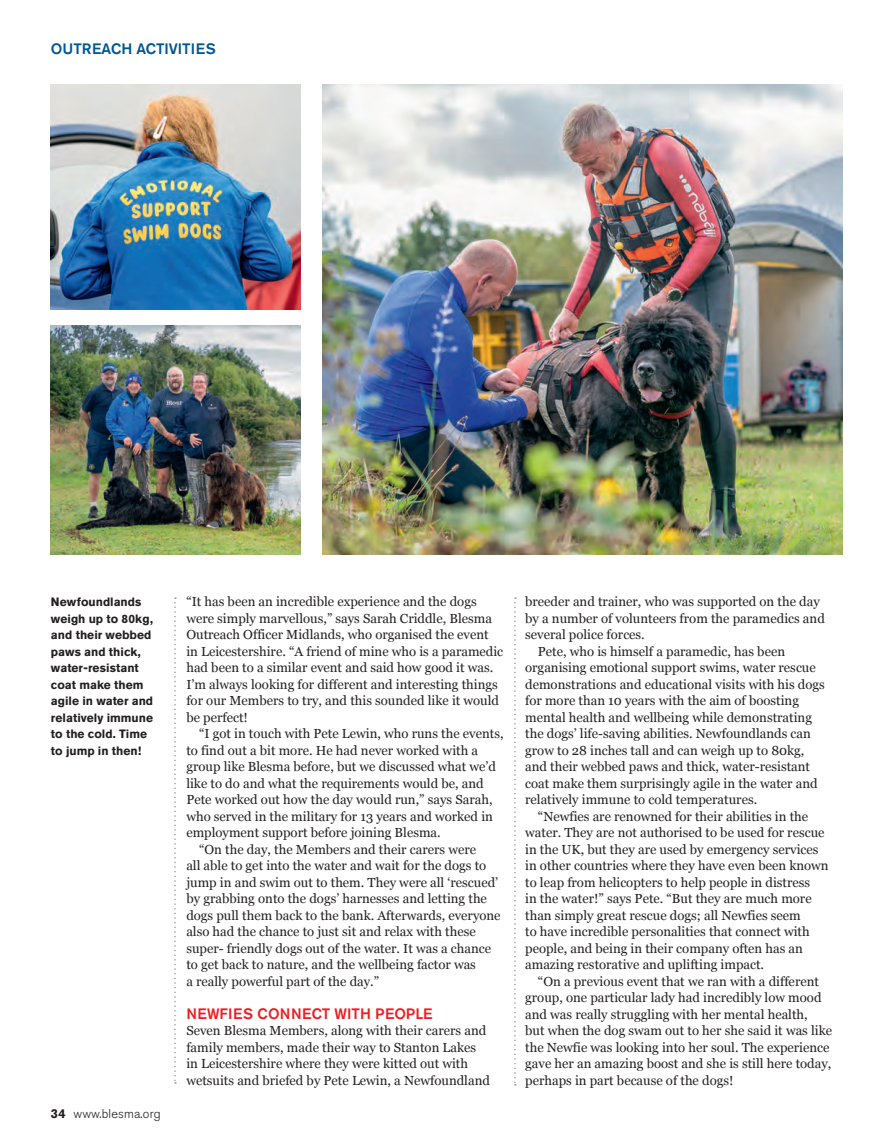
<style>
.page{position:relative;width:893px;height:1148px;background:#fff}
.page>*{position:absolute;margin:0;border:0;box-sizing:border-box;transform-origin:0 0}
.t1{font:500 15px "Akzidenz Grotesk BQ";letter-spacing:.01em;color:#ee1d23}
.t2{font:500 15px "Akzidenz Grotesk BQ";color:#005595}
.t3{font:13.2px/16.5px "Georgia";color:#231f20}
.t4{font:300 12.75px "Akzidenz Grotesk Std";letter-spacing:.01em;color:#231f20}
.t5{font:700 12px/16.5px "Akzidenz Grotesk BQ";color:#231f20}
.s1{font-weight:700}
</style>
<div class="page">
<svg style="left:514px;top:597px;width:2px;height:488px"></svg>
<svg style="left:174px;top:597px;width:2px;height:487px"></svg>
<img style="left:322px;top:84px;width:520px;height:470px">
<img style="left:51px;top:326px;width:249px;height:228px">
<img style="left:51px;top:84px;width:249px;height:225px">
<p class="t2" style="left:51px;top:39px;width:166px">OUTREACH ACTIVITIES</p>
<p class="t5" style="left:51px;top:594px;width:104px">Newfoundlands weigh up to 80kg, and their webbed paws and thick, water-resistant coat make them agile in water and relatively immune to the cold. Time to jump in then!</p>
<p class="t4" style="left:51px;top:1106px;width:111px"><span class="s1">34</span> www.blesma.org</p>
<p class="t3" style="left:186px;top:593px;width:318px">“It has been an incredible experience and the dogs were simply marvellous,” says Sarah Criddle, Blesma Outreach Officer Midlands, who organised the event in Leicestershire. “A friend of mine who is a paramedic had been to a similar event and said how good it was.<br>I’m always looking for different and interesting things for our Members to try, and this sounded like it would be perfect!</p>
<p class="t3" style="left:199px;top:725px;width:306px">“I got in touch with Pete Lewin, who runs the events,</p>
<p class="t3" style="left:186px;top:741px;width:293px">to find out a bit more. He had never worked with a</p>
<p class="t3" style="left:186px;top:758px;width:311px">group like Blesma before, but we discussed what we’d</p>
<p class="t3" style="left:186px;top:774px;width:299px">like to do and what the requirements would be, and</p>
<p class="t3" style="left:186px;top:791px;width:308px">Pete worked out how the day would run,” says Sarah,</p>
<p class="t3" style="left:186px;top:807px;width:308px">who served in the military for 13 years and worked in</p>
<p class="t3" style="left:186px;top:824px;width:256px">employment support before joining Blesma.</p>
<p class="t3" style="left:199px;top:840px;width:278px">“On the day, the Members and their carers were</p>
<p class="t3" style="left:186px;top:857px;width:301px">all able to get into the water and wait for the dogs to</p>
<p class="t3" style="left:186px;top:873px;width:313px">jump in and swim out to them. They were all ‘rescued’</p>
<p class="t3" style="left:186px;top:890px;width:302px">by grabbing onto the dogs’ harnesses and letting the</p>
<p class="t3" style="left:186px;top:906px;width:316px">dogs pull them back to the bank. Afterwards, everyone</p>
<p class="t3" style="left:186px;top:923px;width:291px">also had the chance to just sit and relax with these</p>
<p class="t3" style="left:186px;top:939px;width:306px">super- friendly dogs out of the water. It was a chance</p>
<p class="t3" style="left:186px;top:956px;width:291px">to get back to nature, and the wellbeing factor was</p>
<p class="t3" style="left:186px;top:972px;width:194px">a really powerful part of the day.”</p>
<p class="t1" style="left:186px;top:1004px;width:248px">NEWFIES CONNECT WITH PEOPLE</p>
<p class="t3" style="left:186px;top:1022px;width:305px">Seven Blesma Members, along with their carers and family members, made their way to Stanton Lakes in Leicestershire where they were kitted out with wetsuits and briefed by Pete Lewin, a Newfoundland</p>
<p class="t3" style="left:525px;top:593px;width:296px">breeder and trainer, who was supported on the day</p>
<p class="t3" style="left:525px;top:609px;width:301px">by a number of volunteers from the paramedics and</p>
<p class="t3" style="left:525px;top:626px;width:121px">several police forces.</p>
<p class="t3" style="left:538px;top:642px;width:249px">Pete, who is himself a paramedic, has been</p>
<p class="t3" style="left:525px;top:659px;width:292px">organising emotional support swims, water rescue</p>
<p class="t3" style="left:525px;top:675px;width:301px">demonstrations and educational visits with his dogs</p>
<p class="t3" style="left:525px;top:692px;width:275px">for more than 10 years with the aim of boosting</p>
<p class="t3" style="left:525px;top:708px;width:288px">mental health and wellbeing while demonstrating</p>
<p class="t3" style="left:525px;top:725px;width:287px">the dogs’ life-saving abilities. Newfoundlands can</p>
<p class="t3" style="left:525px;top:741px;width:281px">grow to 28 inches tall and can weigh up to 80kg,</p>
<p class="t3" style="left:525px;top:758px;width:286px">and their webbed paws and thick, water-resistant</p>
<p class="t3" style="left:525px;top:774px;width:294px">coat make them surprisingly agile in the water and</p>
<p class="t3" style="left:525px;top:791px;width:233px">relatively immune to cold temperatures.</p>
<p class="t3" style="left:538px;top:807px;width:272px">“Newfies are renowned for their abilities in the</p>
<p class="t3" style="left:525px;top:824px;width:301px">water. They are not authorised to be used for rescue</p>
<p class="t3" style="left:525px;top:840px;width:295px">in the UK, but they are used by emergency services</p>
<p class="t3" style="left:525px;top:857px;width:305px">in other countries where they have even been known</p>
<p class="t3" style="left:525px;top:873px;width:286px">to leap from helicopters to help people in distress</p>
<p class="t3" style="left:525px;top:890px;width:288px">in the water!” says Pete. “But they are much more</p>
<p class="t3" style="left:525px;top:906px;width:277px">than simply great rescue dogs; all Newfies seem</p>
<p class="t3" style="left:525px;top:923px;width:286px">to have incredible personalities that connect with</p>
<p class="t3" style="left:525px;top:939px;width:279px">people, and being in their company often has an</p>
<p class="t3" style="left:525px;top:956px;width:240px">amazing restorative and uplifting impact.</p>
<p class="t3" style="left:538px;top:972px;width:283px">“On a previous event that we ran with a different</p>
<p class="t3" style="left:525px;top:989px;width:298px">group, one particular lady had incredibly low mood</p>
<p class="t3" style="left:525px;top:1005px;width:284px">and was really struggling with her mental health,</p>
<p class="t3" style="left:525px;top:1022px;width:308px">but when the dog swam out to her she said it was like</p>
<p class="t3" style="left:525px;top:1038px;width:306px">the Newfie was looking into her soul. The experience</p>
<p class="t3" style="left:525px;top:1055px;width:308px">gave her an amazing boost and she is still here today,</p>
<p class="t3" style="left:525px;top:1071px;width:210px">perhaps in part because of the dogs!</p>
</div>
